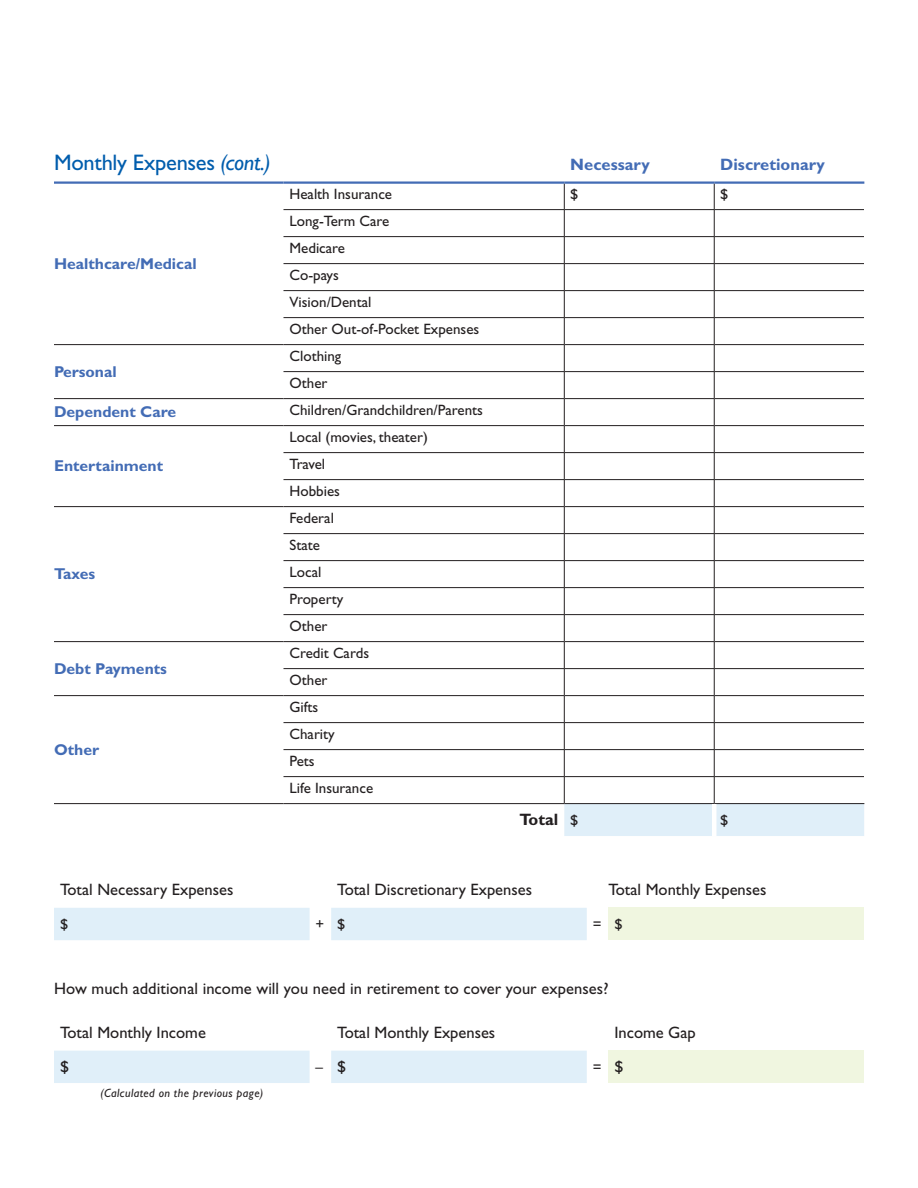
<style>
.page{position:relative;width:918px;height:1188px;background:#fff}
.page>*{position:absolute;margin:0;border:0;box-sizing:border-box;transform-origin:0 0}
.t1{font:22.5px "Gill Sans Std";letter-spacing:-.015em;color:#015dad}
.t2{font:16.5px "Gill Sans Std";color:#231f20}
.t3{font:700 16.5px "Gill Sans Std";color:#436cb5}
.t4{font:700 16.5px "Gill Sans Std";color:#231f20}
.t5{font:700 15.75px "Gill Sans Std";color:#436cb5}
.t6{font:15px/27px "Gill Sans Std";color:#231f20}
.t7{font:italic 12px "Gill Sans Std";letter-spacing:.035em;color:#231f20}
.s1{font-style:italic}
.s2{font-weight:400;font-size:15px}
.s3{font-size:16.5px}
</style>
<div class="page">
<hr style="left:54px;top:181px;width:230px;height:3px;background:#436cb5">
<hr style="left:284px;top:181px;width:280px;height:3px;background:#436cb5">
<hr style="left:564px;top:181px;width:150px;height:3px;background:#436cb5">
<hr style="left:714px;top:181px;width:150px;height:3px;background:#436cb5">
<hr style="left:284px;top:209px;width:280px;height:1px;background:#231f20">
<hr style="left:284px;top:236px;width:280px;height:1px;background:#231f20">
<hr style="left:284px;top:263px;width:280px;height:1px;background:#231f20">
<hr style="left:284px;top:290px;width:280px;height:1px;background:#231f20">
<hr style="left:284px;top:317px;width:280px;height:1px;background:#231f20">
<hr style="left:54px;top:344px;width:230px;height:1px;background:#231f20">
<hr style="left:284px;top:344px;width:280px;height:1px;background:#231f20">
<hr style="left:284px;top:371px;width:280px;height:1px;background:#231f20">
<hr style="left:54px;top:398px;width:230px;height:1px;background:#231f20">
<hr style="left:284px;top:398px;width:280px;height:1px;background:#231f20">
<hr style="left:54px;top:425px;width:230px;height:1px;background:#231f20">
<hr style="left:284px;top:425px;width:280px;height:1px;background:#231f20">
<hr style="left:284px;top:452px;width:280px;height:1px;background:#231f20">
<hr style="left:284px;top:479px;width:280px;height:1px;background:#231f20">
<hr style="left:54px;top:506px;width:230px;height:1px;background:#231f20">
<hr style="left:284px;top:506px;width:280px;height:1px;background:#231f20">
<hr style="left:284px;top:533px;width:280px;height:1px;background:#231f20">
<hr style="left:284px;top:560px;width:280px;height:1px;background:#231f20">
<hr style="left:284px;top:587px;width:280px;height:1px;background:#231f20">
<hr style="left:284px;top:614px;width:280px;height:1px;background:#231f20">
<hr style="left:54px;top:641px;width:230px;height:1px;background:#231f20">
<hr style="left:284px;top:641px;width:280px;height:1px;background:#231f20">
<hr style="left:284px;top:668px;width:280px;height:1px;background:#231f20">
<hr style="left:54px;top:695px;width:230px;height:1px;background:#231f20">
<hr style="left:54px;top:803px;width:230px;height:1px;background:#231f20">
<hr style="left:284px;top:695px;width:280px;height:1px;background:#231f20">
<hr style="left:284px;top:803px;width:280px;height:1px;background:#231f20">
<hr style="left:284px;top:722px;width:280px;height:1px;background:#231f20">
<hr style="left:284px;top:749px;width:280px;height:1px;background:#231f20">
<hr style="left:284px;top:776px;width:280px;height:1px;background:#231f20">
<svg style="left:564px;top:184px;width:301px;height:652px"></svg>
<hr style="left:564px;top:803px;width:150px;height:1px;background:#231f20">
<hr style="left:712px;top:804px;width:4px;height:32px;background:#fff">
<div style="left:54px;top:908px;width:533px;height:32px;background:#e0eff9"></div>
<div style="left:608px;top:908px;width:256px;height:32px;background:#f0f6e0"></div>
<div style="left:54px;top:1051px;width:533px;height:32px;background:#e0eff9"></div>
<div style="left:608px;top:1051px;width:256px;height:32px;background:#f0f6e0"></div>
<h1 class="t1" style="left:54px;top:149px;width:218px">Monthly Expenses <span class="s1">(cont.)</span></h1>
<p class="t3" style="left:570px;top:154px;width:81px">Necessary</p>
<p class="t3" style="left:720px;top:154px;width:106px">Discretionary</p>
<p class="t5" style="left:54px;top:254px;width:144px">Healthcare/Medical</p>
<p class="t5" style="left:54px;top:362px;width:64px">Personal</p>
<p class="t6" style="left:290px;top:180px;width:104px">Health Insurance</p>
<p class="t6" style="left:570px;top:180px;width:10px">$</p>
<p class="t6" style="left:720px;top:180px;width:10px">$</p>
<p class="t6" style="left:289px;top:207px;width:191px">Long-Term Care<br>Medicare<br>Co-pays<br>Vision/Dental<br>Other Out-of-Pocket Expenses</p>
<p class="t6" style="left:290px;top:342px;width:53px">Clothing<br>Other</p>
<p class="t5" style="left:54px;top:403px;width:124px">Dependent Care</p>
<p class="t6" style="left:290px;top:396px;width:195px">Children/Grandchildren/Parents</p>
<p class="t5" style="left:54px;top:457px;width:111px">Entertainment</p>
<p class="t6" style="left:290px;top:423px;width:140px">Local (movies, theater)<br>Travel<br>Hobbies</p>
<p class="t5" style="left:54px;top:565px;width:43px">Taxes</p>
<p class="t5" style="left:54px;top:659px;width:114px">Debt Payments</p>
<p class="t5" style="left:54px;top:740px;width:47px">Other</p>
<p class="t6" style="left:290px;top:504px;width:55px">Federal<br>State<br>Local<br>Property<br>Other</p>
<p class="t6" style="left:290px;top:639px;width:81px">Credit Cards<br>Other</p>
<p class="t6" style="left:290px;top:693px;width:85px">Gifts<br>Charity<br>Pets<br>Life Insurance</p>
<p class="t4" style="left:519px;top:810px;width:61px">Total <span class="s2">$</span></p>
<p class="t6" style="left:720px;top:806px;width:10px">$</p>
<p class="t2" style="left:60px;top:880px;width:175px">Total Necessary Expenses</p>
<p class="t2" style="left:337px;top:880px;width:196px">Total Discretionary Expenses</p>
<p class="t2" style="left:608px;top:880px;width:160px">Total Monthly Expenses</p>
<p class="t6" style="left:60px;top:911px;width:10px">$</p>
<p class="t6" style="left:316px;top:911px;width:31px">+ $</p>
<p class="t6" style="left:593px;top:911px;width:31px">= $</p>
<p class="t2" style="left:54px;top:979px;width:556px">How much additional income will you need in retirement to cover your expenses?</p>
<p class="t2" style="left:60px;top:1023px;width:147px">Total Monthly Income</p>
<p class="t2" style="left:337px;top:1023px;width:160px">Total Monthly Expenses</p>
<p class="t2" style="left:614px;top:1023px;width:83px">Income Gap</p>
<p class="t2" style="left:60px;top:1057px;width:10px">$</p>
<p class="t6" style="left:316px;top:1053px;width:32px">– <span class="s3">$</span></p>
<p class="t6" style="left:593px;top:1053px;width:32px">= <span class="s3">$</span></p>
<p class="t7" style="left:100px;top:1086px;width:164px">(Calculated on the previous page)</p>
</div>
